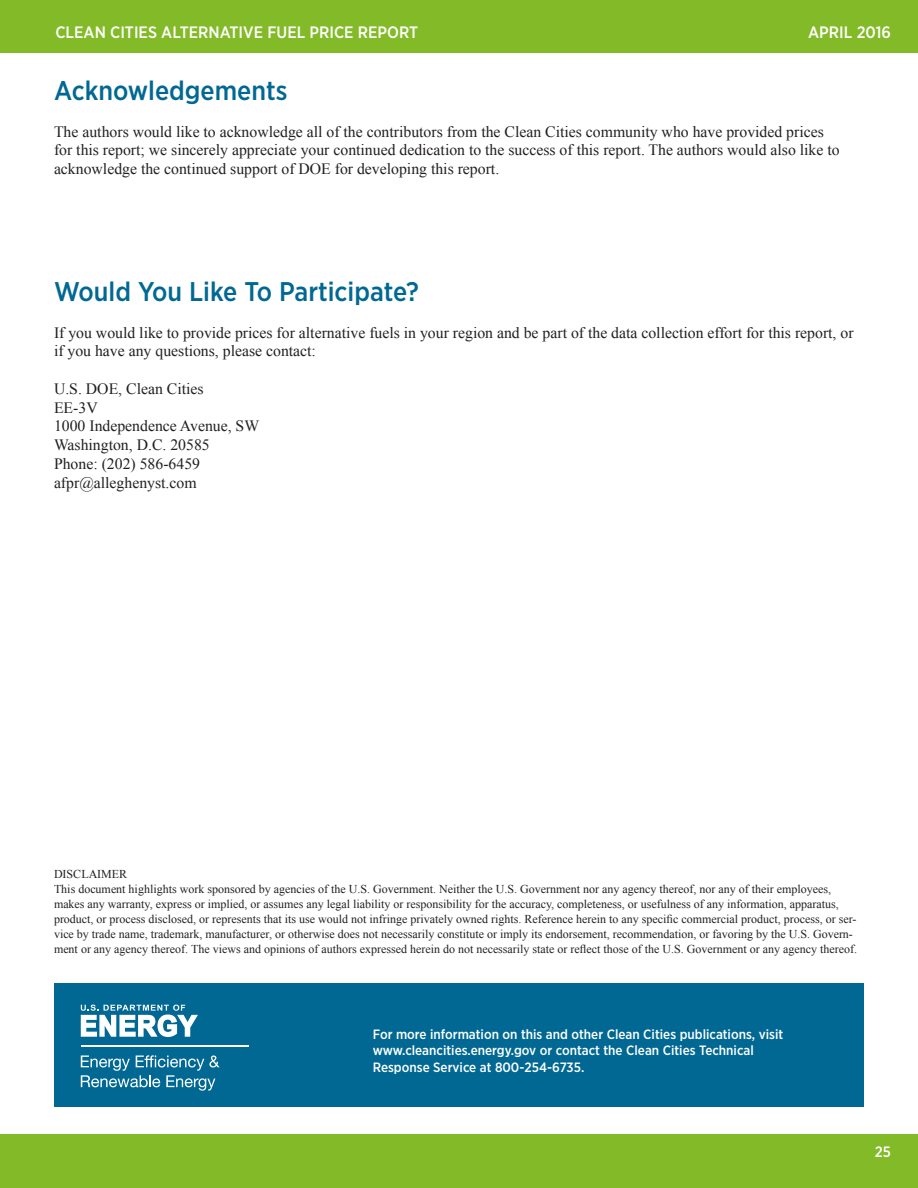
<style>
.page{position:relative;width:918px;height:1188px;background:#fff}
.page>*{position:absolute;margin:0;border:0;box-sizing:border-box;transform-origin:0 0}
.t1{font:500 27px "Gotham Narrow";color:#006893}
.t2{font:500 16.5px "Gotham Narrow";color:#fff}
.t3{font:15.75px/18.8px "Times New Roman";color:#231f20}
.t4{font:500 15px "Gotham Narrow";color:#fff}
.t5{font:500 13.5px/16.2px "Gotham Narrow";color:#fff}
.t6{font:12px/15px "Times New Roman";color:#231f20}
</style>
<div class="page">
<div style="left:0;top:1134px;width:918px;height:53px;background:#82bb27"></div>
<div style="left:0;top:0;width:918px;height:52px;background:#82bb27"></div>
<div style="left:54px;top:984px;width:810px;height:123px;background:#006893"></div>
<svg style="left:81px;top:1005px;width:117px;height:32px"></svg>
<hr style="left:81px;top:1045px;width:168px;height:2px;background:#fff">
<svg style="left:81px;top:1055px;width:139px;height:36px"></svg>
<h2 class="t2" style="left:55px;top:22px;width:364px">CLEAN CITIES ALTERNATIVE FUEL PRICE REPORT</h2>
<h2 class="t2" style="left:808px;top:22px;width:84px">APRIL 2016</h2>
<h1 class="t1" style="left:54px;top:73px;width:235px">Acknowledgements</h1>
<p class="t3" style="left:54px;top:122px;width:787px">The authors would like to acknowledge all of the contributors from the Clean Cities community who have provided prices for this report; we sincerely appreciate your continued dedication to the success of this report. The authors would also like to acknowledge the continued support of DOE for developing this report.</p>
<h1 class="t1" style="left:54px;top:274px;width:366px">Would You Like To Participate?</h1>
<h3 class="t3" style="left:54px;top:323px;width:801px">If you would like to provide prices for alternative fuels in your region and be part of the data collection effort for this report, or if you have any questions, please contact:</h3>
<h3 class="t3" style="left:54px;top:379px;width:207px">U.S. DOE, Clean Cities<br>EE-3V<br>1000 Independence Avenue, SW<br>Washington, D.C. 20585<br>Phone: (202) 586-6459 afpr@alleghenyst.com</h3>
<p class="t6" style="left:54px;top:866px;width:805px">DISCLAIMER<br>This document highlights work sponsored by agencies of the U.S. Government. Neither the U.S. Government nor any agency thereof, nor any of their employees, makes any warranty, express or implied, or assumes any legal liability or responsibility for the accuracy, completeness, or usefulness of any information, apparatus, product, or process disclosed, or represents that its use would not infringe privately owned rights. Reference herein to any specific commercial product, process, or ser&shy;vice by trade name, trademark, manufacturer, or otherwise does not necessarily constitute or imply its endorsement, recommendation, or favoring by the U.S. Govern&shy;ment or any agency thereof. The views and opinions of authors expressed herein do not necessarily state or reflect those of the U.S. Government or any agency thereof.</p>
<p class="t5" style="left:373px;top:1026px;width:412px">For more information on this and other Clean Cities publications, visit www.cleancities.energy.gov or contact the Clean Cities Technical<br>Response Service at 800-254-6735.</p>
<p class="t4" style="left:875px;top:1143px;width:18px">25</p>
</div>
